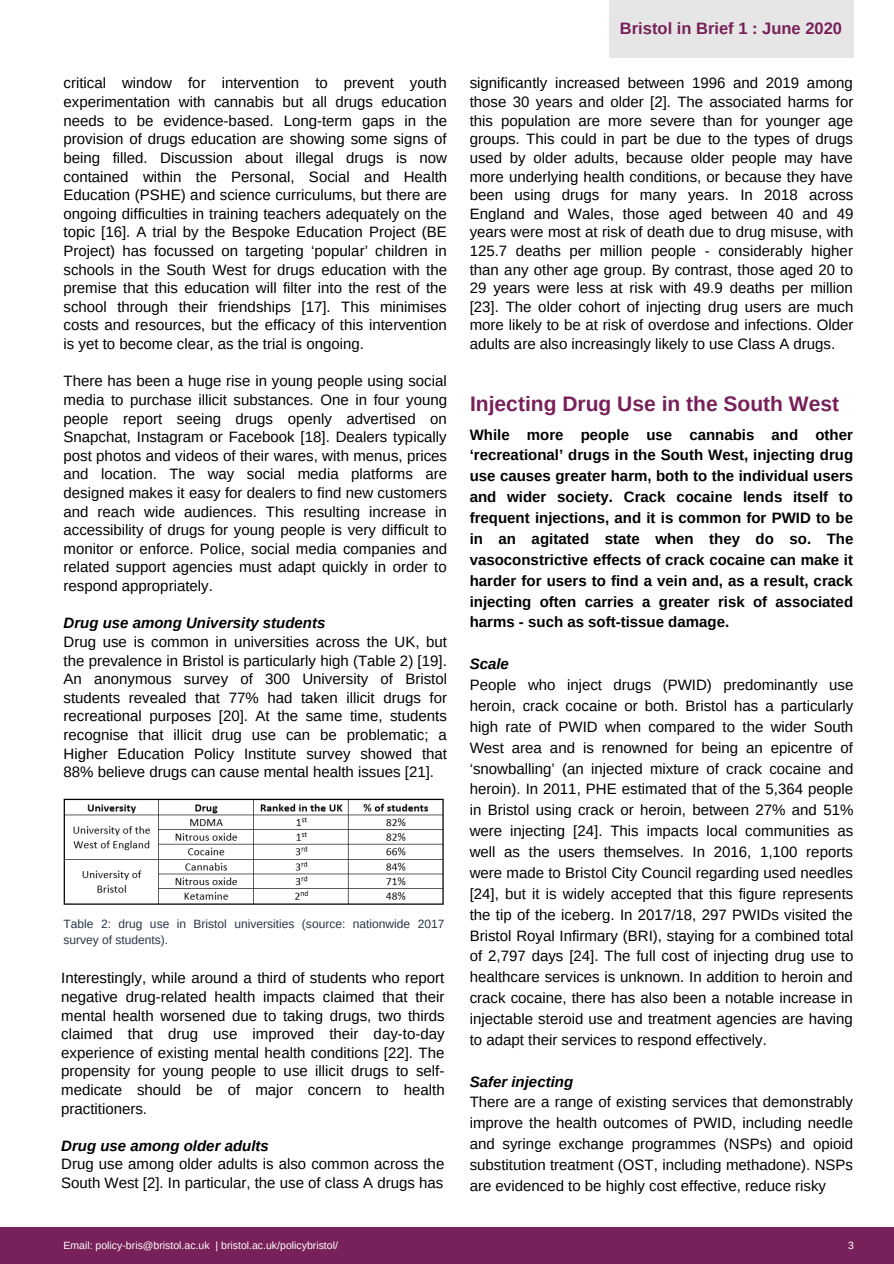
<style>
.page{position:relative;width:894px;height:1264px;background:#fff}
.page>*{position:absolute;margin:0;border:0;box-sizing:border-box;transform-origin:0 0}
.t1{font:700 21px "Arimo";color:#772059}
.t2{font:700 16.5px "Arimo";color:#772059}
.t3{font:15px/18.6px "Arimo";color:#000;text-align:justify}
.t4{font:700 15px/20.9px "Arimo";color:#000;text-align:justify}
.t5{font:italic 700 15px "Arimo";color:#000}
.t6{font:12px/15.8px "Arimo";color:#2a3648}
.t7{font:10.5px "Arimo";color:#fff}
</style>
<div class="page">
<div style="left:0;top:1227px;width:893px;height:36px;background:#772059"></div>
<img style="left:63px;top:798px;width:381px;height:107px">
<div style="left:608px;top:0;width:245px;height:58px;background:#e5e6e5"></div>
<p class="t3" style="left:63px;top:74px;width:385px">critical window for intervention to prevent youth experimentation with cannabis but all drugs education needs to be evidence-based. Long-term gaps in the provision of drugs education are showing some signs of being filled. Discussion about illegal drugs is now contained within the Personal, Social and Health Education (PSHE) and science curriculums, but there are ongoing difficulties in training teachers adequately on the topic [16]. A trial by the Bespoke Education Project (BE Project) has focussed on targeting ‘popular’ children in schools in the South West for drugs education with the premise that this education will filter into the rest of the school through their friendships [17]. This minimises costs and resources, but the efficacy of this intervention is yet to become clear, as the trial is ongoing.</p>
<p class="t3" style="left:63px;top:372px;width:385px">There has been a huge rise in young people using social media to purchase illicit substances. One in four young people report seeing drugs openly advertised on Snapchat, Instagram or Facebook [18]. Dealers typically post photos and videos of their wares, with menus, prices and location. The way social media platforms are designed makes it easy for dealers to find new customers and reach wide audiences. This resulting increase in accessibility of drugs for young people is very difficult to monitor or enforce. Police, social media companies and related support agencies must adapt quickly in order to respond appropriately.</p>
<p class="t5" style="left:63px;top:614px;width:263px">Drug use among University students</p>
<p class="t3" style="left:63px;top:632px;width:385px">Drug use is common in universities across the UK, but the prevalence in Bristol is particularly high (Table 2) [19].<br>An anonymous survey of 300 University of Bristol students revealed that 77% had taken illicit drugs for recreational purposes [20]. At the same time, students recognise that illicit drug use can be problematic; a Higher Education Policy Institute survey showed that 88% believe drugs can cause mental health issues [21].</p>
<p class="t6" style="left:63px;top:916px;width:382px">Table 2: drug use in Bristol universities (source: nationwide 2017 survey of students).</p>
<p class="t3" style="left:61px;top:968px;width:385px">Interestingly, while around a third of students who report negative drug-related health impacts claimed that their mental health worsened due to taking drugs, two thirds claimed that drug use improved their day-to-day experience of existing mental health conditions [22]. The propensity for young people to use illicit drugs to self&shy;medicate should be of major concern to health practitioners.</p>
<p class="t5" style="left:61px;top:1137px;width:209px">Drug use among older adults</p>
<p class="t3" style="left:61px;top:1154px;width:384px">Drug use among older adults is also common across the<br>South West [2]. In particular, the use of class A drugs has</p>
<p class="t2" style="left:619px;top:19px;width:224px">Bristol in Brief 1 : June 2020</p>
<p class="t2" style="left:634px;top:20px;width:115px">Bristol in Brief</p>
<p class="t3" style="left:469px;top:74px;width:385px">significantly increased between 1996 and 2019 among those 30 years and older [2]. The associated harms for this population are more severe than for younger age groups. This could in part be due to the types of drugs used by older adults, because older people may have more underlying health conditions, or because they have been using drugs for many years. In 2018 across England and Wales, those aged between 40 and 49 years were most at risk of death due to drug misuse, with 125.7 deaths per million people - considerably higher than any other age group. By contrast, those aged 20 to 29 years were less at risk with 49.9 deaths per million [23]. The older cohort of injecting drug users are much more likely to be at risk of overdose and infections. Older adults are also increasingly likely to use Class A drugs.</p>
<h1 class="t1" style="left:470px;top:392px;width:370px">Injecting Drug Use in the South West</h1>
<p class="t4" style="left:469px;top:424px;width:385px">While more people use cannabis and other ‘recreational’ drugs in the South West, injecting drug use causes greater harm, both to the individual users and wider society. Crack cocaine lends itself to frequent injections, and it is common for PWID to be in an agitated state when they do so. The vasoconstrictive effects of crack cocaine can make it harder for users to find a vein and, as a result, crack injecting often carries a greater risk of associated harms - such as soft-tissue damage.</p>
<p class="t5" style="left:469px;top:655px;width:41px">Scale</p>
<p class="t3" style="left:469px;top:674px;width:385px;line-height:20.9px">People who inject drugs (PWID) predominantly use heroin, crack cocaine or both. Bristol has a particularly high rate of PWID when compared to the wider South West area and is renowned for being an epicentre of ‘snowballing’ (an injected mixture of crack cocaine and heroin). In 2011, PHE estimated that of the 5,364 people in Bristol using crack or heroin, between 27% and 51% were injecting [24]. This impacts local communities as well as the users themselves. In 2016, 1,100 reports were made to Bristol City Council regarding used needles [24], but it is widely accepted that this figure represents the tip of the iceberg. In 2017/18, 297 PWIDs visited the Bristol Royal Infirmary (BRI), staying for a combined total of 2,797 days [24]. The full cost of injecting drug use to healthcare services is unknown. In addition to heroin and crack cocaine, there has also been a notable increase in injectable steroid use and treatment agencies are having to adapt their services to respond effectively.</p>
<p class="t5" style="left:469px;top:1073px;width:105px">Safer injecting</p>
<p class="t3" style="left:469px;top:1091px;width:385px;line-height:20.9px">There are a range of existing services that demonstrably improve the health outcomes of PWID, including needle and syringe exchange programmes (NSPs) and opioid substitution treatment (OST, including methadone). NSPs are evidenced to be highly cost effective, reduce risky</p>
<p class="t7" style="left:63px;top:1239px;width:276px">Email: policy-bris@bristol.ac.uk | bristol.ac.uk/policybristol/</p>
<p class="t7" style="left:847px;top:1239px;width:7px">3</p>
</div>
